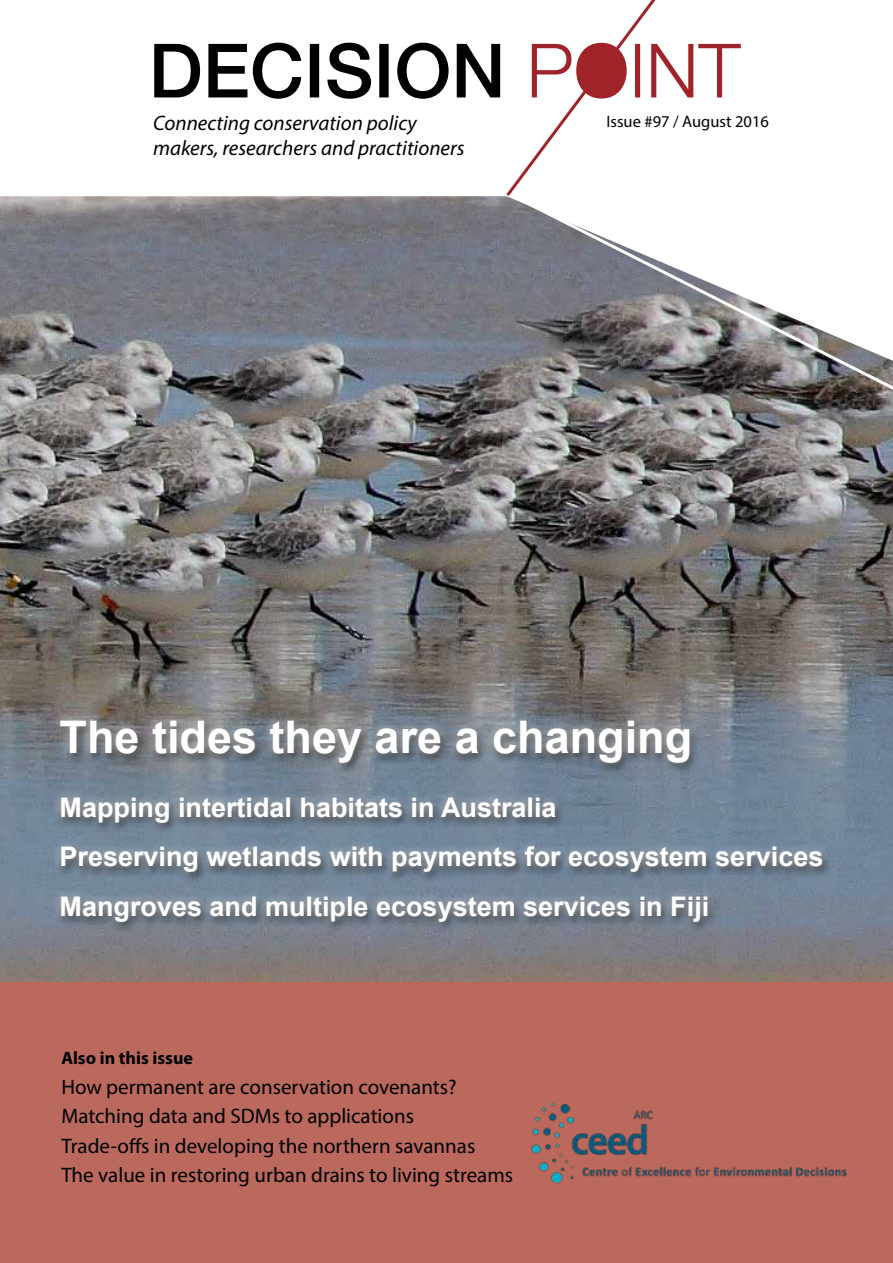
<style>
.page{position:relative;width:893px;height:1263px;background:#fff}
.page>*{position:absolute;margin:0;border:0;box-sizing:border-box;transform-origin:0 0}
.t1{font:700 45px "Arial";color:#fff}
.t2{font:700 27px/49.3px "Arial";color:#fff}
.t3{font:21px/29.4px "Myriad Pro";color:#000}
.t4{font:italic 21px/25.2px "Myriad Pro";color:#000}
.t5{font:700 18px "Myriad Pro";color:#000}
.t6{font:16.5px "Myriad Pro";color:#000}
</style>
<div class="page">
<img style="left:0;top:196px;width:893px;height:786px">
<svg style="left:506px;top:196px;width:387px;height:215px"></svg>
<svg style="left:154px;top:0;width:587px;height:199px"></svg>
<div style="left:579px;top:45px;width:47px;height:52px;background:#a0232a;border-radius:50%"></div>
<div style="left:52px;top:711px;width:779px;height:219px;background:#fff;opacity:.75"></div>
<div style="left:0;top:982px;width:893px;height:281px;background:#ba685b"></div>
<img style="left:531px;top:1103px;width:316px;height:81px">
<p class="t4" style="left:153px;top:110px;width:313px">Connecting conservation policy makers, researchers and practitioners</p>
<p class="t6" style="left:607px;top:111px;width:164px">Issue #97 / August 2016</p>
<h1 class="t1" style="left:60px;top:705px;width:634px">The tides they are a changing</h1>
<p class="t2" style="left:60px;top:783px;width:765px">Mapping intertidal habitats in Australia<br>Preserving wetlands with payments for ecosystem services<br>Mangroves and multiple ecosystem services in Fiji</p>
<p class="t5" style="left:61px;top:1046px;width:133px">Also in this issue</p>
<p class="t3" style="left:61px;top:1071px;width:453px">How permanent are conservation covenants?<br>Matching data and SDMs to applications<br>Trade-offs in developing the northern savannas<br>The value in restoring urban drains to living streams</p>
</div>
